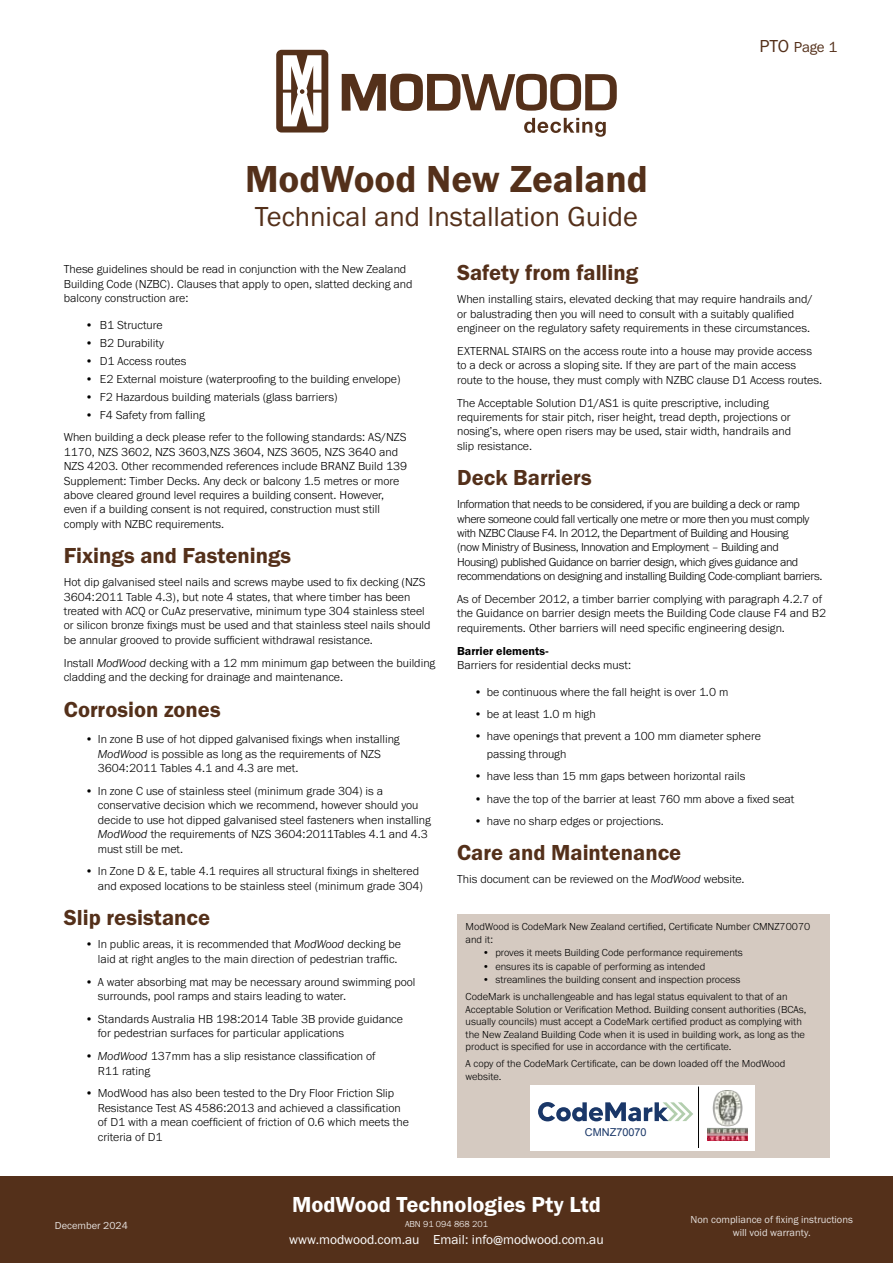
<style>
.page{position:relative;width:893px;height:1263px;background:#fff}
.page>*{position:absolute;margin:0;border:0;box-sizing:border-box;transform-origin:0 0}
.t1{font:39px "Franklin Gothic URW Dem";color:#54301a}
.t2{font:28.5px "Franklin Gothic URW Boo";color:#54301a}
.t3{font:22.5px "Franklin Gothic URW Dem";color:#54301a}
.t4{font:22.5px "Franklin Gothic URW Dem";color:#fff}
.t5{font:15px "Franklin Gothic URW Boo";color:#54301a}
.t6{font:13.5px "Franklin Gothic URW Boo";color:#fff}
.t7{font:300 12px/14.4px "Franklin Gothic URW";color:#000}
.t8{font:300 12px/14.4px "Franklin Gothic URW";letter-spacing:-.03em;color:#000}
.t9{font:12px "Franklin Gothic URW Dem";color:#000}
.t10{font:10.95px "Arial";color:#1a3768}
.t11{font:300 10.5px/12.6px "Franklin Gothic URW";color:#000}
.t12{font:10.5px/12.6px "Franklin Gothic URW Boo";color:#e5e0dd;text-align:center}
.t13{font:300 9px "Franklin Gothic URW";color:#fff}
.s1{font-size:18px}
.s2{font-style:italic}
</style>
<div class="page">
<svg style="left:276px;top:50px;width:52px;height:83px"></svg>
<svg style="left:342px;top:74px;width:275px;height:37px"></svg>
<svg style="left:524px;top:118px;width:82px;height:19px"></svg>
<div style="left:457px;top:914px;width:372px;height:244px;background:#d5cac1"></div>
<div style="left:530px;top:1085px;width:225px;height:66px;background:#fff"></div>
<img style="left:707px;top:1090px;width:41px;height:51px">
<hr style="left:698px;top:1086px;width:1px;height:62px;background:#000">
<svg style="left:538px;top:1102px;width:155px;height:19px"></svg>
<div style="left:0;top:1176px;width:893px;height:87px;background:#54301a"></div>
<h1 class="t1" style="left:245px;top:155px;width:404px">ModWood New Zealand</h1>
<h2 class="t2" style="left:255px;top:199px;width:385px">Technical and Installation Guide</h2>
<p class="t5" style="left:759px;top:37px;width:79px"><span class="s1">PTO</span> Page 1</p>
<p class="t7" style="left:64px;top:262px;width:350px">These guidelines should be read in conjunction with the New Zealand<br>Building Code (NZBC). Clauses that apply to open, slatted decking and balcony construction are:</p>
<p class="t7" style="left:85px;top:317px;width:79px">• B1 Structure</p>
<p class="t7" style="left:85px;top:335px;width:81px">• B2 Durability</p>
<p class="t7" style="left:85px;top:353px;width:103px">• D1 Access routes</p>
<p class="t7" style="left:85px;top:371px;width:317px">• E2 External moisture (waterproofing to the building envelope)</p>
<p class="t7" style="left:85px;top:389px;width:254px">• F2 Hazardous building materials (glass barriers)</p>
<p class="t7" style="left:64px;top:403px;width:344px;line-height:23px;text-indent:21px">• F4 Safety from falling<br>When building a deck please refer to the following standards: AS/NZS</p>
<p class="t7" style="left:64px;top:444px;width:345px">1170, NZS 3602, NZS 3603,NZS 3604, NZS 3605, NZS 3640 and NZS 4203. Other recommended references include BRANZ Build 139<br>Supplement: Timber Decks. Any deck or balcony 1.5 metres or more above cleared ground level requires a building consent. However, even if a building consent is not required, construction must still comply with NZBC requirements.</p>
<h3 class="t3" style="left:64px;top:542px;width:229px">Fixings and Fastenings</h3>
<p class="t7" style="left:64px;top:575px;width:368px">Hot dip galvanised steel nails and screws maybe used to fix decking (NZS 3604:2011 Table 4.3), but note 4 states, that where timber has been treated with ACQ or CuAz preservative, minimum type 304 stainless steel or silicon bronze fixings must be used and that stainless steel nails should be annular grooved to provide sufficient withdrawal resistance.</p>
<p class="t7" style="left:64px;top:655px;width:373px">Install <span class="s2">ModWood</span> decking with a 12 mm minimum gap between the building cladding and the decking for drainage and maintenance.</p>
<h3 class="t3" style="left:64px;top:695px;width:158px">Corrosion zones</h3>
<p class="t7" style="left:98px;top:732px;width:303px;text-indent:-13px">• In zone B use of hot dipped galvanised fixings when installing<br><span class="s2">ModWood</span> is possible as long as the requirements of NZS<br>3604:2011 Tables 4.1 and 4.3 are met.</p>
<p class="t7" style="left:98px;top:783px;width:335px;text-indent:-13px">• In zone C use of stainless steel (minimum grade 304) is a conservative decision which we recommend, however should you decide to use hot dipped galvanised steel fasteners when installing <span class="s2">ModWood</span> the requirements of NZS 3604:2011Tables 4.1 and 4.3 must still be met.</p>
<p class="t7" style="left:98px;top:864px;width:327px;text-indent:-13px">• In Zone D &amp; E, table 4.1 requires all structural fixings in sheltered and exposed locations to be stainless steel (minimum grade 304)</p>
<h3 class="t3" style="left:64px;top:904px;width:148px">Slip resistance</h3>
<p class="t7" style="left:85px;top:937px;width:318px;text-align:right">• In public areas, it is recommended that <span class="s2">ModWood</span> decking be laid at right angles to the main direction of pedestrian traffic.</p>
<p class="t7" style="left:98px;top:974px;width:319px;text-indent:-13px">• A water absorbing mat may be necessary around swimming pool surrounds, pool ramps and stairs leading to water.</p>
<p class="t7" style="left:98px;top:1011px;width:307px;text-indent:-13px">• Standards Australia HB 198:2014 Table 3B provide guidance for pedestrian surfaces for particular applications</p>
<p class="t7" style="left:98px;top:1049px;width:279px;text-indent:-13px">• <span class="s2">ModWood</span> 137mm has a slip resistance classification of<br>R11 rating</p>
<p class="t7" style="left:98px;top:1086px;width:313px;text-indent:-13px">• ModWood has also been tested to the Dry Floor Friction Slip Resistance Test AS 4586:2013 and achieved a classification of D1 with a mean coefficient of friction of 0.6 which meets the criteria of D1</p>
<h3 class="t3" style="left:457px;top:259px;width:183px">Safety from falling</h3>
<p class="t7" style="left:457px;top:292px;width:357px">When installing stairs, elevated decking that may require handrails and/ or balustrading then you will need to consult with a suitably qualified engineer on the regulatory safety requirements in these circumstances.</p>
<p class="t7" style="left:457px;top:343px;width:367px">EXTERNAL STAIRS on the access route into a house may provide access to a deck or across a sloping site. If they are part of the main access route to the house, they must comply with NZBC clause D1 Access routes.</p>
<p class="t7" style="left:457px;top:395px;width:336px">The Acceptable Solution D1/AS1 is quite prescriptive, including requirements for stair pitch, riser height, tread depth, projections or nosing’s, where open risers may be used, stair width, handrails and slip resistance.</p>
<h3 class="t3" style="left:457px;top:464px;width:136px">Deck Barriers</h3>
<p class="t8" style="left:457px;top:497px;width:367px">Information that needs to be considered, if you are building a deck or ramp where someone could fall vertically one metre or more then you must comply with NZBC Clause F4. In 2012, the Department of Building and Housing<br>(now Ministry of Business, Innovation and Employment – Building and Housing) published Guidance on barrier design, which gives guidance and recommendations on designing and installing Building Code-compliant barriers.</p>
<p class="t7" style="left:457px;top:592px;width:371px">As of December 2012, a timber barrier complying with paragraph 4.2.7 of the Guidance on barrier design meets the Building Code clause F4 and B2 requirements. Other barriers will need specific engineering design.</p>
<p class="t9" style="left:457px;top:643px;width:93px">Barrier elements-</p>
<p class="t7" style="left:457px;top:658px;width:176px">Barriers for residential decks must:</p>
<p class="t7" style="left:474px;top:684px;width:256px">• be continuous where the fall height is over 1.0 m</p>
<p class="t7" style="left:474px;top:706px;width:123px">• be at least 1.0 m high</p>
<p class="t7" style="left:487px;top:727px;width:275px;line-height:18px;text-indent:-13px">• have openings that prevent a 100 mm diameter sphere passing through</p>
<p class="t7" style="left:474px;top:769px;width:273px">• have less than 15 mm gaps between horizontal rails</p>
<p class="t7" style="left:474px;top:791px;width:322px">• have the top of the barrier at least 760 mm above a fixed seat</p>
<p class="t7" style="left:474px;top:813px;width:191px">• have no sharp edges or projections.</p>
<h3 class="t3" style="left:457px;top:839px;width:226px">Care and Maintenance</h3>
<p class="t7" style="left:457px;top:872px;width:289px">This document can be reviewed on the <span class="s2">ModWood</span> website.</p>
<p class="t11" style="left:466px;top:920px;width:346px">ModWood is CodeMark New Zealand certified, Certificate Number CMNZ70070 and it:</p>
<p class="t11" style="left:483px;top:946px;width:262px">• proves it meets Building Code performance requirements</p>
<p class="t11" style="left:483px;top:959px;width:224px">• ensures its is capable of performing as intended</p>
<p class="t11" style="left:466px;top:971px;width:323px;line-height:16.8px;text-indent:17px">• streamlines the building consent and inspection process<br>CodeMark is unchallengeable and has legal status equivalent to that of an</p>
<p class="t11" style="left:466px;top:1002px;width:342px">Acceptable Solution or Verification Method. Building consent authorities (BCAs, usually councils) must accept a CodeMark certified product as complying with the New Zealand Building Code when it is used in building work, as long as the product is specified for use in accordance with the certificate.</p>
<p class="t11" style="left:466px;top:1057px;width:321px">A copy of the CodeMark Certificate, can be down loaded off the ModWood website.</p>
<p class="t10" style="left:585px;top:1125px;width:63px">CMNZ70070</p>
<p class="t12" style="left:55px;top:1219px;width:74px">December 2024</p>
<h3 class="t4" style="left:292px;top:1191px;width:310px">ModWood Technologies Pty Ltd</h3>
<p class="t13" style="left:405px;top:1219px;width:84px">ABN 91 094 868 201</p>
<p class="t6" style="left:289px;top:1231px;width:316px">www.modwood.com.au Email: info@modwood.com.au</p>
<p class="t12" style="left:691px;top:1213px;width:164px">Non compliance of fixing instructions will void warranty.</p>
</div>
